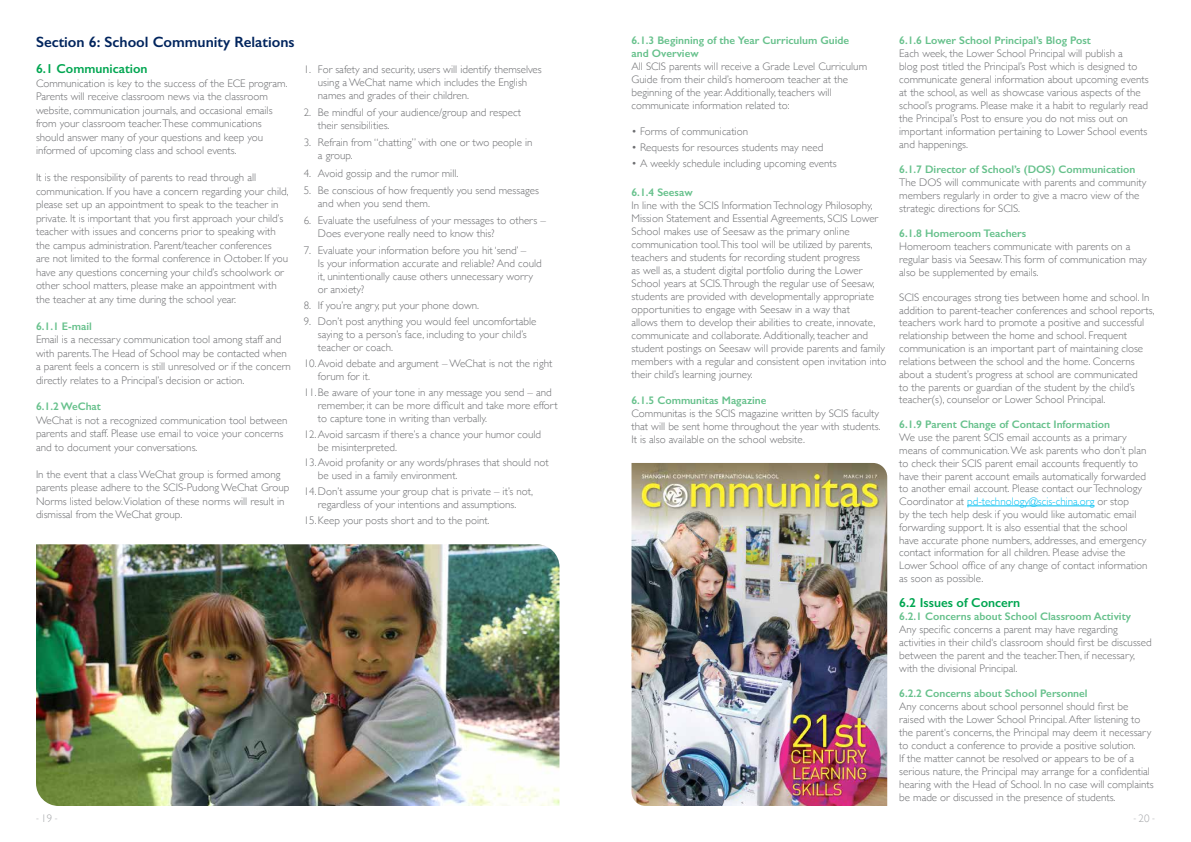
<style>
.page{position:relative;width:1191px;height:842px;background:#fff}
.page>*{position:absolute;margin:0;border:0;box-sizing:border-box;transform-origin:0 0}
.t1{font:600 15px "Gill Sans";color:#00245d}
.t2{font:600 13px "Gill Sans";color:#00a651}
.t3{font:300 11px/13px "Gill Sans";color:#6d6e71}
.t4{font:600 11px/13px "Gill Sans";color:#67c18c}
.t5{font:300 9px "Gill Sans";color:#a3a5a8}
.s1{color:#00c0f3}
.s2{font-size:11px}
</style>
<div class="page">
<hr style="left:967px;top:506px;width:127px;height:1px;background:#00c0f3">
<img style="left:631px;top:463px;width:256px;height:343px">
<img style="left:36px;top:544px;width:523px;height:262px">
<h1 class="t1" style="left:36px;top:33px;width:260px">Section 6: School Community Relations</h1>
<p class="t2" style="left:36px;top:61px;width:113px">6.1 Communication</p>
<p class="t3" style="left:36px;top:76px;width:253px;line-height:13.5px">Communication is key to the success of the ECE program.<br>Parents will receive classroom news via the classroom website, communication journals, and occasional emails from your classroom teacher.These communications should answer many of your questions and keep you informed of upcoming class and school events.</p>
<p class="t3" style="left:36px;top:171px;width:254px;line-height:13.5px">It is the responsibility of parents to read through all communication. If you have a concern regarding your child, please set up an appointment to speak to the teacher in private. It is important that you first approach your child’s teacher with issues and concerns prior to speaking with the campus administration. Parent/teacher conferences<br>are not limited to the formal conference in October. If you have any questions concerning your child’s schoolwork or other school matters, please make an appointment with the teacher at any time during the school year.</p>
<p class="t4" style="left:36px;top:320px;width:57px">6.1.1 E-mail</p>
<p class="t3" style="left:36px;top:332px;width:256px;line-height:13.5px">Email is a necessary communication tool among staff and with parents.The Head of School may be contacted when a parent feels a concern is still unresolved or if the concern directly relates to a Principal’s decision or action.</p>
<p class="t4" style="left:36px;top:400px;width:66px">6.1.2 WeChat</p>
<p class="t3" style="left:36px;top:413px;width:253px;line-height:13.5px">WeChat is not a recognized communication tool between parents and staff. Please use email to voice your concerns and to document your conversations.</p>
<p class="t3" style="left:36px;top:467px;width:255px;line-height:13.5px">In the event that a class WeChat group is formed among parents please adhere to the SCIS-Pudong WeChat Group Norms listed below.Violation of these norms will result in dismissal from the WeChat group.</p>
<p class="t3" style="left:318px;top:62px;width:225px;text-indent:-14px">1. For safety and security, users will identify themselves using a WeChat name which includes the English names and grades of their children.</p>
<p class="t3" style="left:318px;top:105px;width:205px;text-indent:-14px">2. Be mindful of your audience/group and respect their sensibilities.</p>
<p class="t3" style="left:318px;top:136px;width:216px;text-indent:-14px">3. Refrain from “chatting” with one or two people in a group.</p>
<p class="t3" style="left:304px;top:166px;width:156px">4. Avoid gossip and the rumor mill.</p>
<p class="t3" style="left:318px;top:183px;width:222px;text-indent:-14px">5. Be conscious of how frequently you send messages and when you send them.</p>
<p class="t3" style="left:318px;top:213px;width:229px;text-indent:-14px">6. Evaluate the usefulness of your messages to others –<br>Does everyone really need to know this?</p>
<p class="t3" style="left:318px;top:244px;width:225px;text-indent:-14px">7. Evaluate your information before you hit ‘send’ –<br>Is your information accurate and reliable? And could it, unintentionally cause others unnecessary worry or anxiety?</p>
<p class="t3" style="left:304px;top:299px;width:177px">8. If you’re angry, put your phone down.</p>
<p class="t3" style="left:318px;top:314px;width:220px;text-indent:-14px">9. Don’t post anything you would feel uncomfortable saying to a person’s face, including to your child’s teacher or coach.</p>
<p class="t3" style="left:318px;top:356px;width:236px;text-indent:-14px">10.Avoid debate and argument – WeChat is not the right forum for it.</p>
<p class="t3" style="left:318px;top:385px;width:241px;text-indent:-14px">11.Be aware of your tone in any message you send – and remember, it can be more difficult and take more effort to capture tone in writing than verbally.</p>
<p class="t3" style="left:318px;top:427px;width:225px;text-indent:-14px">12.Avoid sarcasm if there’s a chance your humor could be misinterpreted.</p>
<p class="t3" style="left:318px;top:456px;width:232px;text-indent:-14px">13.Avoid profanity or any words/phrases that should not be used in a family environment.</p>
<p class="t3" style="left:304px;top:485px;width:231px;text-align:center">14.Don’t assume your group chat is private – it’s not, regardless of your intentions and assumptions.</p>
<p class="t3" style="left:304px;top:513px;width:188px">15.Keep your posts short and to the point.</p>
<p class="t4" style="left:631px;top:34px;width:219px">6.1.3 Beginning of the Year Curriculum Guide and Overview</p>
<p class="t3" style="left:631px;top:59px;width:237px">All SCIS parents will receive a Grade Level Curriculum Guide from their child’s homeroom teacher at the beginning of the year. Additionally, teachers will communicate information related to:</p>
<p class="t3" style="left:631px;top:124px;width:118px">• Forms of communication</p>
<p class="t3" style="left:631px;top:140px;width:193px">• Requests for resources students may need</p>
<p class="t3" style="left:631px;top:156px;width:207px">• A weekly schedule including upcoming events</p>
<p class="t4" style="left:631px;top:185px;width:63px">6.1.4 Seesaw</p>
<p class="t3" style="left:631px;top:198px;width:256px">In line with the SCIS Information Technology Philosophy, Mission Statement and Essential Agreements, SCIS Lower School makes use of Seesaw as the primary online communication tool.This tool will be utilized by parents, teachers and students for recording student progress<br>as well as, a student digital portfolio during the Lower School years at SCIS.Through the regular use of Seesaw, students are provided with developmentally appropriate opportunities to engage with Seesaw in a way that<br>allows them to develop their abilities to create, innovate, communicate and collaborate. Additionally, teacher and student postings on Seesaw will provide parents and family members with a regular and consistent open invitation into their child’s learning journey.</p>
<p class="t4" style="left:631px;top:393px;width:137px">6.1.5 Communitas Magazine</p>
<p class="t3" style="left:631px;top:406px;width:251px">Communitas is the SCIS magazine written by SCIS faculty that will be sent home throughout the year with students.<br>It is also available on the school website.</p>
<p class="t4" style="left:899px;top:34px;width:193px">6.1.6 Lower School Principal’s Blog Post</p>
<p class="t3" style="left:899px;top:46px;width:251px">Each week, the Lower School Principal will publish a<br>blog post titled the Principal’s Post which is designed to communicate general information about upcoming events at the school, as well as showcase various aspects of the school’s programs. Please make it a habit to regularly read the Principal’s Post to ensure you do not miss out on important information pertaining to Lower School events and happenings.</p>
<p class="t4" style="left:899px;top:163px;width:238px">6.1.7 Director of School’s (DOS) Communication</p>
<p class="t3" style="left:899px;top:175px;width:248px">The DOS will communicate with parents and community members regularly in order to give a macro view of the strategic directions for SCIS.</p>
<p class="t4" style="left:899px;top:227px;width:129px">6.1.8 Homeroom Teachers</p>
<p class="t3" style="left:899px;top:239px;width:249px">Homeroom teachers communicate with parents on a regular basis via Seesaw.This form of communication may also be supplemented by emails.</p>
<p class="t3" style="left:899px;top:290px;width:257px">SCIS encourages strong ties between home and school. In addition to parent-teacher conferences and school reports, teachers work hard to promote a positive and successful relationship between the home and school. Frequent communication is an important part of maintaining close relations between the school and the home. Concerns about a student’s progress at school are communicated<br>to the parents or guardian of the student by the child’s teacher(s), counselor or Lower School Principal.</p>
<p class="t4" style="left:899px;top:418px;width:212px">6.1.9 Parent Change of Contact Information</p>
<p class="t3" style="left:899px;top:431px;width:250px">We use the parent SCIS email accounts as a primary means of communication. We ask parents who don’t plan to check their SCIS parent email accounts frequently to have their parent account emails automatically forwarded to another email account. Please contact our Technology Coordinator at <span class="s1">pd-technology@scis-china.org</span> or stop<br>by the tech help desk if you would like automatic email forwarding support. It is also essential that the school have accurate phone numbers, addresses, and emergency contact information for all children. Please advise the Lower School office of any change of contact information as soon as possible.</p>
<p class="t2" style="left:899px;top:595px;width:123px">6.2 Issues of Concern</p>
<p class="t4" style="left:899px;top:609px;width:233px">6.2.1 Concerns about School Classroom Activity</p>
<p class="t3" style="left:899px;top:622px;width:254px">Any specific concerns a parent may have regarding activities in their child‘s classroom should first be discussed between the parent and the teacher.Then, if necessary, with the divisional Principal.</p>
<p class="t4" style="left:899px;top:686px;width:190px">6.2.2 Concerns about School Personnel</p>
<p class="t3" style="left:899px;top:699px;width:256px">Any concerns about school personnel should first be raised with the Lower School Principal. After listening to the parent‘s concerns, the Principal may deem it necessary to conduct a conference to provide a positive solution.<br>If the matter cannot be resolved or appears to be of a serious nature, the Principal may arrange for a confidential hearing with the Head of School. In no case will complaints be made or discussed in the presence of students.</p>
<p class="t5" style="left:36px;top:810px;width:23px">- <span class="s2">19</span> -</p>
<p class="t5" style="left:1133px;top:810px;width:23px">- <span class="s2">20</span> -</p>
</div>
